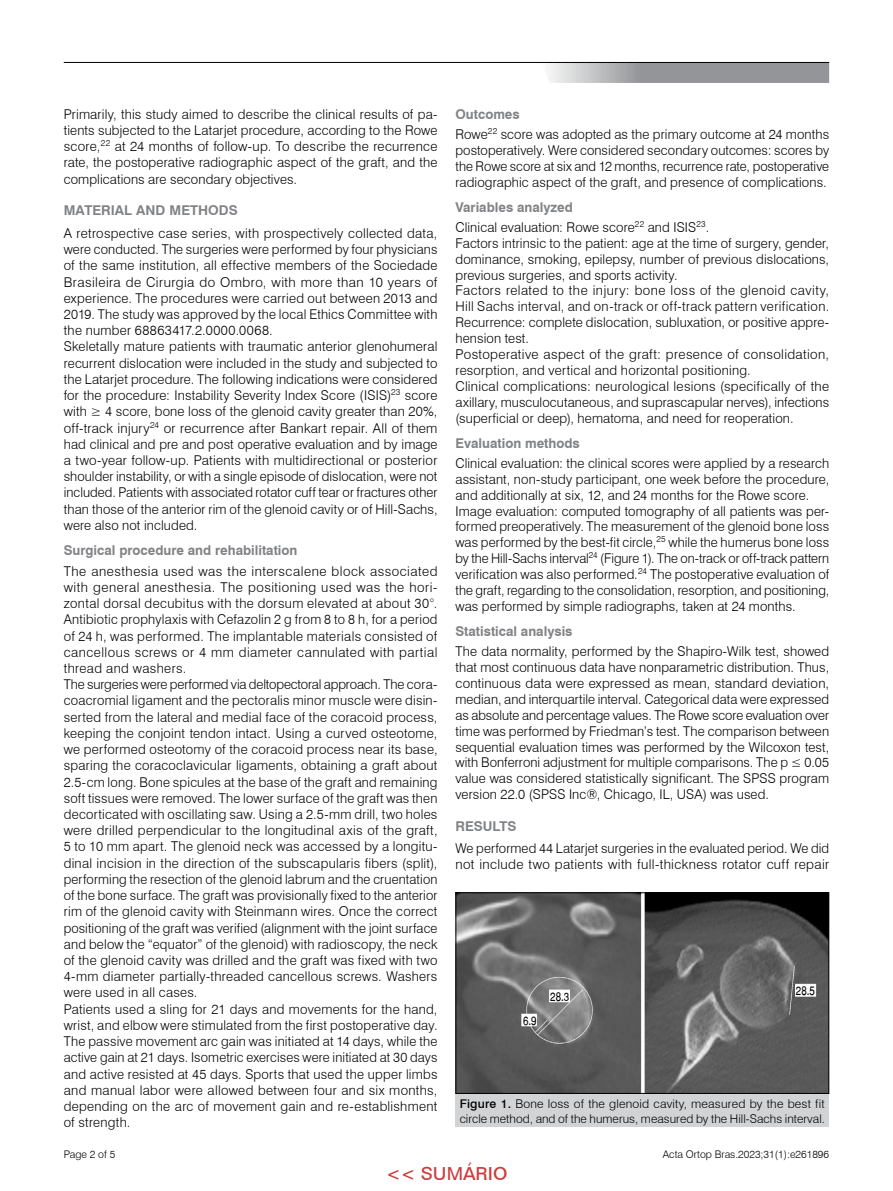
<style>
.page{position:relative;width:893px;height:1191px;background:#fff}
.page>*{position:absolute;margin:0;border:0;box-sizing:border-box;transform-origin:0 0}
.t1{font:500 18px "Folio BT";color:#cd3c3d}
.t2{font:300 13.5px/16.2px "Swiss 721 BT";letter-spacing:.015em;color:#000}
.t3{font:700 13.5px "Swiss 721 BT";color:#808285}
.t4{font:300 12px/15px "Swiss 721 BT";letter-spacing:.005em;color:#000}
.t5{font:12px "Helvetica Narrow";color:#000}
.t6{font:300 10.5px "Swiss 721 BT";color:#000}
.s1{font-weight:700;color:#808285}
.s2{font-weight:500}
</style>
<div class="page">
<svg style="left:549px;top:63px;width:280px;height:20px;background:#a3a4a7"></svg>
<hr style="left:64px;top:62px;width:765px;height:1px;background:#000">
<img style="left:457px;top:894px;width:370px;height:197px">
<div style="left:522px;top:1014px;width:14px;height:11px;background:#fff"></div>
<div style="left:550px;top:991px;width:19px;height:10px;background:#fff"></div>
<div style="left:795px;top:985px;width:19px;height:11px;background:#fff"></div>
<div style="left:455px;top:892px;width:374px;height:201px;border:1px solid #000"></div>
<div style="left:455px;top:1094px;width:374px;height:33px;background:#d1d3d4"></div>
<p class="t2" style="left:64px;top:106px;width:375px;text-align:justify">Primarily, this study aimed to describe the clinical results of pa&shy;tients subjected to the Latarjet procedure, according to the Rowe score,<sup>22</sup> at 24 months of follow-up. To describe the recurrence rate, the postoperative radiographic aspect of the graft, and the complications are secondary objectives.</p>
<p class="t3" style="left:64px;top:202px;width:175px">MATERIAL AND METHODS</p>
<p class="t2" style="left:64px;top:225px;width:375px">A retrospective case series, with prospectively collected data, were conducted. The surgeries were performed by four physicians of the same institution, all effective members of the Sociedade Brasileira de Cirurgia do Ombro, with more than 10 years of experience. The procedures were carried out between 2013 and 2019. The study was approved by the local Ethics Committee with the number 68863417.2.0000.0068.<br>Skeletally mature patients with traumatic anterior glenohumeral recurrent dislocation were included in the study and subjected to the Latarjet procedure. The following indications were considered for the procedure: Instability Severity Index Score (ISIS)<sup>23</sup> score with ≥ 4 score, bone loss of the glenoid cavity greater than 20%, off-track injury<sup>24</sup> or recurrence after Bankart repair. All of them had clinical and pre and post operative evaluation and by image a two-year follow-up. Patients with multidirectional or posterior shoulder instability, or with a single episode of dislocation, were not included. Patients with associated rotator cuff tear or fractures other than those of the anterior rim of the glenoid cavity or of Hill-Sachs, were also not included.</p>
<p class="t3" style="left:64px;top:542px;width:235px">Surgical procedure and rehabilitation</p>
<p class="t2" style="left:64px;top:562px;width:375px">The anesthesia used was the interscalene block associated with general anesthesia. The positioning used was the hori&shy;zontal dorsal decubitus with the dorsum elevated at about 30°.<br>Antibiotic prophylaxis with Cefazolin 2 g from 8 to 8 h, for a period of 24 h, was performed. The implantable materials consisted of cancellous screws or 4 mm diameter cannulated with partial thread and washers.<br>The surgeries were performed via deltopectoral approach. The cora&shy;coacromial ligament and the pectoralis minor muscle were disin&shy;serted from the lateral and medial face of the coracoid process, keeping the conjoint tendon intact. Using a curved osteotome, we performed osteotomy of the coracoid process near its base, sparing the coracoclavicular ligaments, obtaining a graft about 2.5-cm long. Bone spicules at the base of the graft and remaining soft tissues were removed. The lower surface of the graft was then decorticated with oscillating saw. Using a 2.5-mm drill, two holes were drilled perpendicular to the longitudinal axis of the graft, 5 to 10 mm apart. The glenoid neck was accessed by a longitu&shy;dinal incision in the direction of the subscapularis fibers (split), performing the resection of the glenoid labrum and the cruentation of the bone surface. The graft was provisionally fixed to the anterior rim of the glenoid cavity with Steinmann wires. Once the correct positioning of the graft was verified (alignment with the joint surface and below the “equator” of the glenoid) with radioscopy, the neck of the glenoid cavity was drilled and the graft was fixed with two 4-mm diameter partially-threaded cancellous screws. Washers were used in all cases.<br>Patients used a sling for 21 days and movements for the hand, wrist, and elbow were stimulated from the first postoperative day.<br>The passive movement arc gain was initiated at 14 days, while the active gain at 21 days. Isometric exercises were initiated at 30 days and active resisted at 45 days. Sports that used the upper limbs and manual labor were allowed between four and six months, depending on the arc of movement gain and re-establishment of strength.</p>
<p class="t6" style="left:64px;top:1147px;width:53px">Page 2 of 5</p>
<p class="t2" style="left:455px;top:104px;width:375px;line-height:20.1px"><span class="s1">Outcomes<br></span>Rowe<sup>22</sup> score was adopted as the primary outcome at 24 months</p>
<p class="t2" style="left:455px;top:142px;width:375px;text-align:justify">postoperatively. Were considered secondary outcomes: scores by the Rowe score at six and 12 months, recurrence rate, postoperative radiographic aspect of the graft, and presence of complications.</p>
<p class="t2" style="left:455px;top:197px;width:255px;line-height:20.1px"><span class="s1">Variables analyzed<br></span>Clinical evaluation: Rowe score<sup>22</sup> and ISIS<sup>23</sup>.</p>
<p class="t2" style="left:455px;top:235px;width:375px">Factors intrinsic to the patient: age at the time of surgery, gender, dominance, smoking, epilepsy, number of previous dislocations, previous surgeries, and sports activity.<br>Factors related to the injury: bone loss of the glenoid cavity, Hill Sachs interval, and on-track or off-track pattern verification.<br>Recurrence: complete dislocation, subluxation, or positive appre&shy;hension test.<br>Postoperative aspect of the graft: presence of consolidation, resorption, and vertical and horizontal positioning.<br>Clinical complications: neurological lesions (specifically of the axillary, musculocutaneous, and suprascapular nerves), infections (superficial or deep), hematoma, and need for reoperation.</p>
<p class="t3" style="left:455px;top:434px;width:126px">Evaluation methods</p>
<p class="t2" style="left:455px;top:455px;width:375px">Clinical evaluation: the clinical scores were applied by a research assistant, non-study participant, one week before the procedure, and additionally at six, 12, and 24 months for the Rowe score.<br>Image evaluation: computed tomography of all patients was per&shy;formed preoperatively. The measurement of the glenoid bone loss was performed by the best-fit circle,<sup>25</sup> while the humerus bone loss by the Hill-Sachs interval<sup>24</sup> (Figure 1). The on-track or off-track pattern verification was also performed.<sup>24</sup> The postoperative evaluation of the graft, regarding to the consolidation, resorption, and positioning, was performed by simple radiographs, taken at 24 months.</p>
<p class="t3" style="left:455px;top:623px;width:118px">Statistical analysis</p>
<p class="t2" style="left:455px;top:643px;width:375px;text-align:justify">The data normality, performed by the Shapiro-Wilk test, showed that most continuous data have nonparametric distribution. Thus, continuous data were expressed as mean, standard deviation, median, and interquartile interval. Categorical data were expressed as absolute and percentage values. The Rowe score evaluation over time was performed by Friedman’s test. The comparison between sequential evaluation times was performed by the Wilcoxon test, with Bonferroni adjustment for multiple comparisons. The p ≤ 0.05 value was considered statistically significant. The SPSS program version 22.0 (SPSS Inc®, Chicago, IL, USA) was used.</p>
<p class="t3" style="left:455px;top:817px;width:62px">RESULTS</p>
<p class="t2" style="left:455px;top:840px;width:375px">We performed 44 Latarjet surgeries in the evaluated period. We did not include two patients with full-thickness rotator cuff repair</p>
<p class="t5" style="left:523px;top:1013px;width:15px">6.9</p>
<p class="t5" style="left:550px;top:989px;width:21px">28.3</p>
<p class="t5" style="left:796px;top:983px;width:21px">28.5</p>
<p class="t4" style="left:460px;top:1096px;width:367px"><span class="s2">Figure 1.</span> Bone loss of the glenoid cavity, measured by the best fit circle method, and of the humerus, measured by the Hill-Sachs interval.</p>
<p class="t6" style="left:663px;top:1147px;width:168px">Acta Ortop Bras.2023;31(1):e261896</p>
<h1 class="t1" style="left:386px;top:1162px;width:123px">&lt;&lt; SUMÁRIO</h1>
</div>
